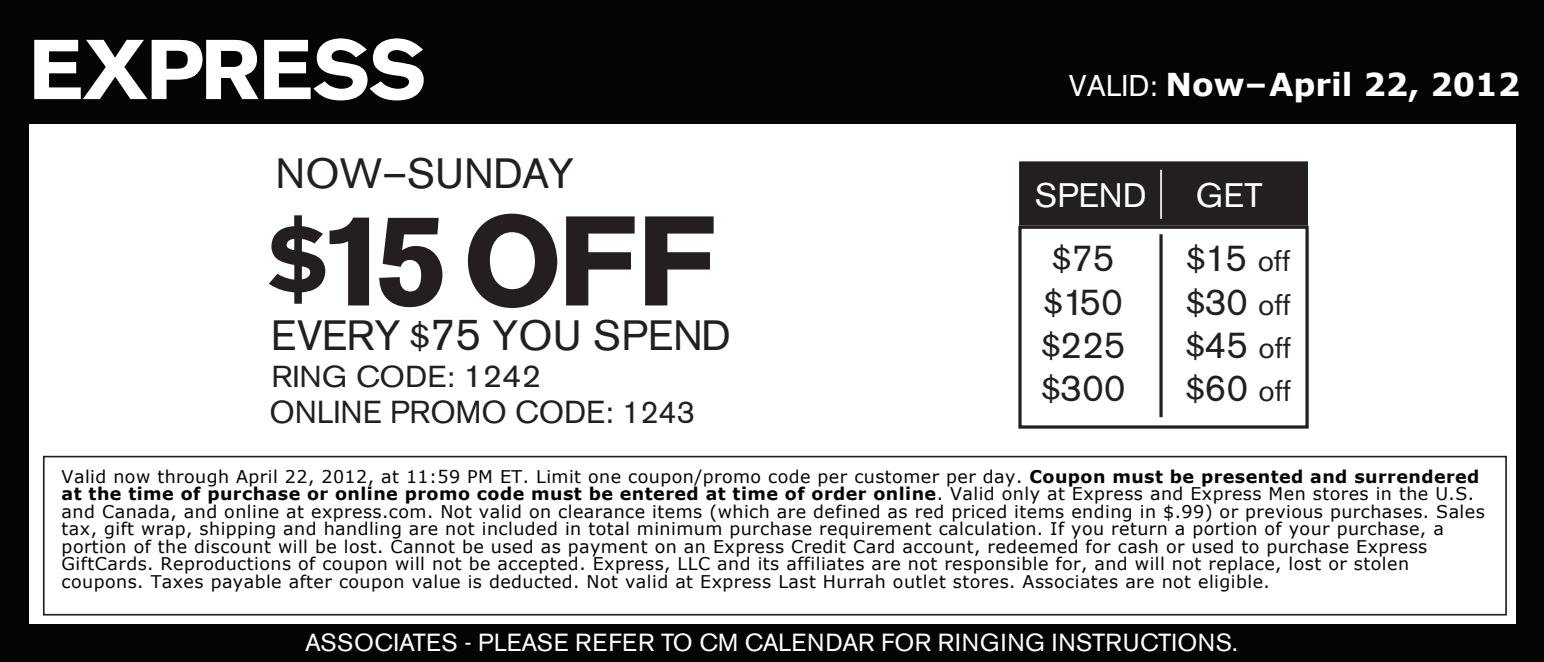
<style>
.page{position:relative;width:1544px;height:662px;background:#050504}
.page>*{position:absolute;margin:0;border:0;box-sizing:border-box;transform-origin:0 0}
.t1{font:700 126px "Akzidenz Grotesk BE";color:#231f20}
.t2{font:700 84px "Akzidenz Grotesk BE";letter-spacing:-.02em;color:#fff}
.t3{font:42px "Akzidenz Grotesk BE";color:#231f20}
.t4{font:37.45px/43.4px "Akzidenz Grotesk BE";color:#231f20}
.t5{font:33.6px "Akzidenz Grotesk BE";color:#fff}
.t6{font:700 31.5px "Verdana";color:#fff}
.t7{font:31.5px "Akzidenz Grotesk BE";color:#231f20}
.t8{font:30.1px/43.4px "Akzidenz Grotesk BE";color:#231f20;text-align:justify}
.t9{font:30.1px "Akzidenz Grotesk BE";color:#231f20;scale:1.05 1}
.t10{font:24.5px "Akzidenz Grotesk BE";letter-spacing:.02em;color:#fff}
.t11{font:17.5px/17.5px "Verdana";letter-spacing:.025em;color:#040503}
.s1{font-size:94.5px}
.s2{font-size:129.5px}
.s3{font-size:31.5px}
.s4{font-size:44.8px}
.s5{font-size:31.85px}
.s6{font-family:"Akzidenz Grotesk BE";font-weight:400;font-size:29.75px}
.s7{font-size:30.1px}
.s8{font-size:37.45px}
.s9{font-weight:700}
</style>
<div class="page">
<div style="left:29px;top:124px;width:1487px;height:499px;background:#fff"></div>
<div style="left:43px;top:455px;width:1463px;height:160px;border:2px solid #231f20"></div>
<hr style="left:1159px;top:234px;width:3px;height:183px;background:#231f20">
<div style="left:1018px;top:225px;width:290px;height:203px;border:3px solid #231f20"></div>
<div style="left:1019px;top:161px;width:289px;height:64px;background:#231f20;border:2px solid #231f20"></div>
<hr style="left:1160px;top:170px;width:2px;height:49px;background:#fff">
<h2 class="t2" style="left:29px;top:21px;width:400px">EXPRESS</h2>
<h3 class="t3" style="left:275px;top:148px;width:300px">NOW–SUNDAY</h3>
<h1 class="t1" style="left:266px;top:188px;width:451px"><span class="s1">$</span><span class="s2">15</span>OFF</h1>
<h3 class="t3" style="left:271px;top:310px;width:462px">EVERY <span class="s3">$</span><span class="s4">75</span> YOU SPEND</h3>
<h3 class="t9" style="left:271px;top:359px;width:258px">RING CODE: <span class="s5">1242</span></h3>
<h3 class="t7" style="left:269px;top:393px;width:427px">ONLINE PROMO CODE: 1243</h3>
<h3 class="t6" style="left:1068px;top:64px;width:453px"><span class="s6">VALID:</span> Now–April 22, 2012</h3>
<h3 class="t5" style="left:1035px;top:175px;width:113px">SPEND</h3>
<h3 class="t5" style="left:1196px;top:175px;width:68px">GET</h3>
<h3 class="t4" style="left:1041px;top:236px;width:86px"><span class="s7">$</span>75 <span class="s7">$</span>150 <span class="s7">$</span>225 <span class="s7">$</span>300</h3>
<h3 class="t8" style="left:1185px;top:239px;width:107px">$<span class="s8">15</span> off $<span class="s8">30</span> off $<span class="s8">45</span> off $<span class="s8">60</span> off</h3>
<p class="t11" style="left:62px;top:467px;width:1424px">Valid now through April 22, 2012, at 11:59 PM ET. Limit one coupon/promo code per customer per day. <span class="s9">Coupon must be presented and surrendered at the time of purchase or online promo code must be entered at time of order online</span>. Valid only at Express and Express Men stores in the U.S. and Canada, and online at express.com. Not valid on clearance items (which are defined as red priced items ending in $.99) or previous purchases. Sales tax, gift wrap, shipping and handling are not included in total minimum purchase requirement calculation. If you return a portion of your purchase, a portion of the discount will be lost. Cannot be used as payment on an Express Credit Card account, redeemed for cash or used to purchase Express GiftCards. Reproductions of coupon will not be accepted. Express, LLC and its affiliates are not responsible for, and will not replace, lost or stolen coupons. Taxes payable after coupon value is deducted. Not valid at Express Last Hurrah outlet stores. Associates are not eligible.</p>
<h3 class="t10" style="left:305px;top:627px;width:934px">ASSOCIATES - PLEASE REFER TO CM CALENDAR FOR RINGING INSTRUCTIONS.</h3>
</div>
